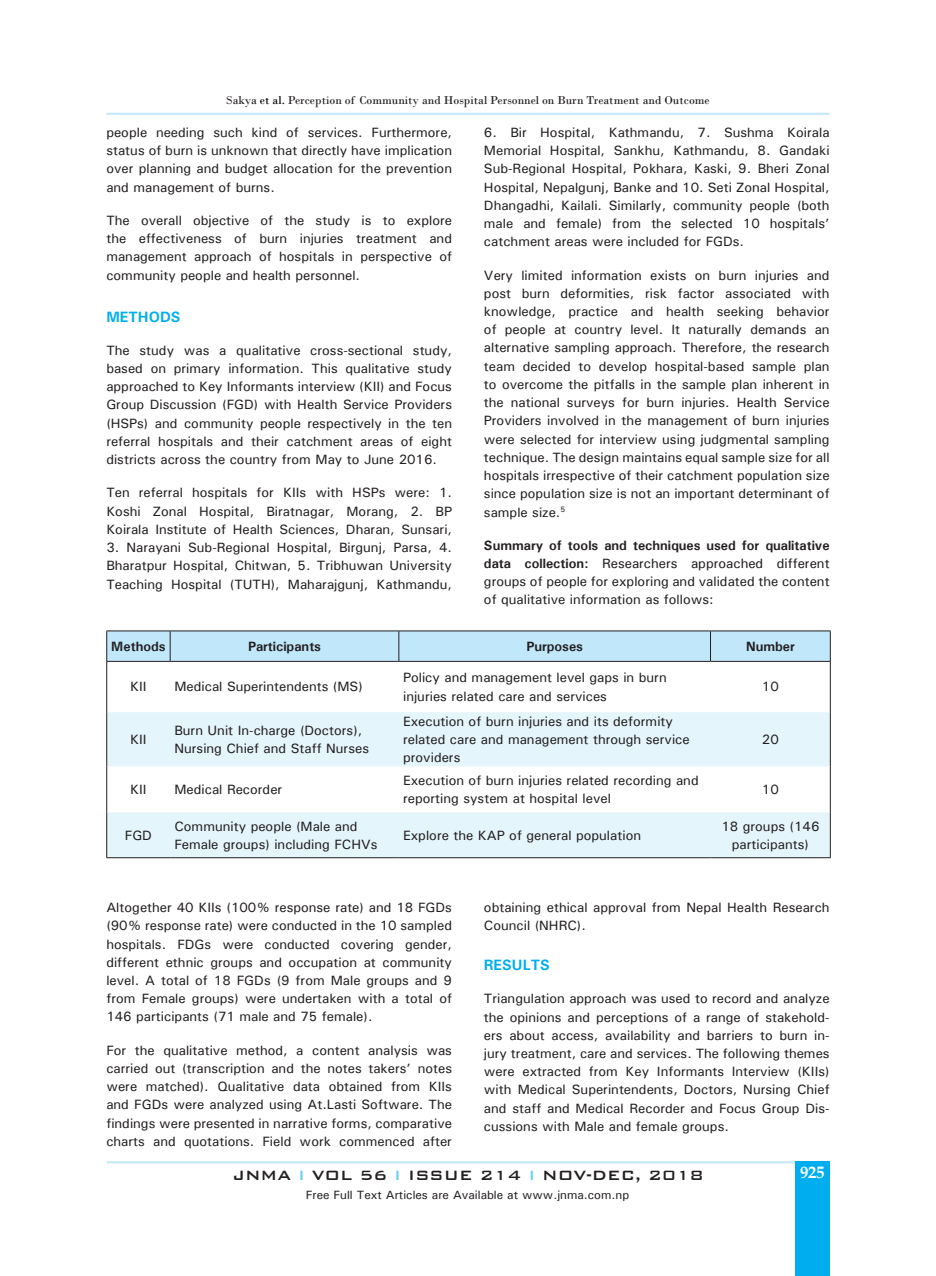
<style>
.page{position:relative;width:936px;height:1276px;background:#fff}
.page>*{position:absolute;margin:0;border:0;box-sizing:border-box;transform-origin:0 0}
.t1{font:500 18px "Bank Gothic BT";color:#231f20}
.t2{font:700 16.5px "Book Antiqua";color:#fff}
.t3{font:700 15px "Univers";color:#00aeef}
.Default{font:500 13.5px/18.1px "Univers";color:#231f20;text-align:justify}
.List_Paragraph{font:500 13.5px/18.1px "Univers";color:#231f20}
.No_Spacing{font:500 13.5px/18.3px "Univers";color:#231f20;text-align:justify}
.List_Paragraph-2{font:700 13.5px "Univers";color:#231f20}
.Introduction{font:12px "Bodoni";color:#231f20}
.t4{font:500 12px "Univers";color:#231f20}
.s1{color:#000}
.s2{font-weight:700}
.s3{color:#6bcff6}
</style>
<div class="page">
<hr style="left:107px;top:1161px;width:723px;height:2px;background:#c6eafa">
<div style="left:795px;top:1161px;width:34px;height:115px;background:#00aeef"></div>
<hr style="left:106px;top:113px;width:723px;height:2px;background:#c6eafa">
<svg style="left:107px;top:631px;width:722px;height:30px;background:#bde4f5"></svg>
<svg style="left:107px;top:712px;width:722px;height:145px;fill:#e5f5fc"></svg>
<hr style="left:106px;top:630px;width:64px;height:1px;background:#231f20">
<hr style="left:106px;top:631px;width:1px;height:30px;background:#231f20">
<hr style="left:170px;top:630px;width:229px;height:1px;background:#231f20">
<hr style="left:170px;top:631px;width:1px;height:30px;background:#231f20">
<hr style="left:399px;top:630px;width:311px;height:1px;background:#231f20">
<hr style="left:398px;top:631px;width:1px;height:30px;background:#231f20">
<hr style="left:710px;top:630px;width:120px;height:1px;background:#231f20">
<hr style="left:710px;top:631px;width:1px;height:30px;background:#231f20">
<hr style="left:829px;top:631px;width:1px;height:30px;background:#231f20">
<hr style="left:106px;top:661px;width:64px;height:1px;background:#231f20">
<hr style="left:106px;top:662px;width:1px;height:50px;background:#231f20">
<hr style="left:170px;top:661px;width:229px;height:1px;background:#231f20">
<hr style="left:399px;top:661px;width:311px;height:1px;background:#231f20">
<hr style="left:710px;top:661px;width:120px;height:1px;background:#231f20">
<hr style="left:829px;top:662px;width:1px;height:50px;background:#231f20">
<hr style="left:106px;top:712px;width:1px;height:54px;background:#231f20">
<hr style="left:829px;top:712px;width:1px;height:54px;background:#231f20">
<hr style="left:106px;top:766px;width:1px;height:46px;background:#231f20">
<hr style="left:829px;top:766px;width:1px;height:46px;background:#231f20">
<hr style="left:106px;top:812px;width:1px;height:45px;background:#231f20">
<hr style="left:829px;top:812px;width:1px;height:45px;background:#231f20">
<hr style="left:106px;top:857px;width:64px;height:1px;background:#231f20">
<hr style="left:170px;top:857px;width:229px;height:1px;background:#231f20">
<hr style="left:399px;top:857px;width:311px;height:1px;background:#231f20">
<hr style="left:710px;top:857px;width:120px;height:1px;background:#231f20">
<p class="Introduction" style="left:226px;top:93px;width:485px">Sakya <span class="s1">et al.</span> Perception of Community and Hospital Personnel on Burn Treatment and Outcome</p>
<p class="Default" style="left:106px;top:123px;width:347px">people needing such kind of services. Furthermore, status of burn is unknown that directly have implication over planning and budget allocation for the prevention and management of burns.</p>
<p class="Default" style="left:106px;top:211px;width:347px">The overall objective of the study is to explore the effectiveness of burn injuries treatment and management approach of hospitals in perspective of community people and health personnel.</p>
<p class="t3" style="left:106px;top:307px;width:76px">METHODS</p>
<p class="Default" style="left:106px;top:341px;width:347px">The study was a qualitative cross-sectional study, based on primary information. This qualitative study approached to Key Informants interview (KII) and Focus Group Discussion (FGD) with Health Service Providers (HSPs) and community people respectively in the ten referral hospitals and their catchment areas of eight districts across the country from May to June 2016.</p>
<p class="Default" style="left:106px;top:483px;width:347px">Ten referral hospitals for KIIs with HSPs were: 1.<br>Koshi Zonal Hospital, Biratnagar, Morang, 2. BP Koirala Institute of Health Sciences, Dharan, Sunsari,</p>
<p class="Default" style="left:106px;top:538px;width:347px">3. Narayani Sub-Regional Hospital, Birgunj, Parsa, 4.<br>Bharatpur Hospital, Chitwan, 5. Tribhuwan University Teaching Hospital (TUTH), Maharajgunj, Kathmandu,</p>
<p class="Default" style="left:484px;top:123px;width:347px">6. Bir Hospital, Kathmandu, 7. Sushma Koirala Memorial Hospital, Sankhu, Kathmandu, 8. Gandaki Sub-Regional Hospital, Pokhara, Kaski, 9. Bheri Zonal Hospital, Nepalgunj, Banke and 10. Seti Zonal Hospital, Dhangadhi, Kailali. Similarly, community people (both male and female) from the selected 10 hospitals’ catchment areas were included for FGDs.</p>
<p class="Default" style="left:484px;top:265px;width:347px">Very limited information exists on burn injuries and post burn deformities, risk factor associated with knowledge, practice and health seeking behavior of people at country level. It naturally demands an alternative sampling approach. Therefore, the research team decided to develop hospital-based sample plan to overcome the pitfalls in the sample plan inherent in the national surveys for burn injuries. Health Service Providers involved in the management of burn injuries were selected for interview using judgmental sampling technique. The design maintains equal sample size for all hospitals irrespective of their catchment population size since population size is not an important determinant of sample size.<sup>5</sup></p>
<p class="Default" style="left:484px;top:535px;width:347px"><span class="s2">Summary of tools and techniques used for qualitative data collection:</span> Researchers approached different groups of people for exploring and validated the content of qualitative information as follows:</p>
<p class="List_Paragraph-2" style="left:111px;top:637px;width:56px">Methods</p>
<p class="List_Paragraph-2" style="left:248px;top:637px;width:74px">Participants</p>
<p class="List_Paragraph-2" style="left:526px;top:637px;width:58px">Purposes</p>
<p class="List_Paragraph-2" style="left:746px;top:637px;width:50px">Number</p>
<p class="List_Paragraph" style="left:130px;top:677px;width:18px">KII</p>
<p class="List_Paragraph" style="left:174px;top:677px;width:190px">Medical Superintendents (MS)</p>
<p class="List_Paragraph" style="left:403px;top:668px;width:265px">Policy and management level gaps in burn injuries related care and services</p>
<p class="List_Paragraph" style="left:761px;top:677px;width:18px">10</p>
<p class="List_Paragraph" style="left:130px;top:730px;width:18px">KII</p>
<p class="List_Paragraph" style="left:174px;top:721px;width:196px">Burn Unit In-charge (Doctors),<br>Nursing Chief and Staff Nurses</p>
<p class="List_Paragraph" style="left:403px;top:711px;width:288px">Execution of burn injuries and its deformity related care and management through service providers</p>
<p class="List_Paragraph" style="left:761px;top:730px;width:18px">20</p>
<p class="List_Paragraph" style="left:130px;top:780px;width:18px">KII</p>
<p class="List_Paragraph" style="left:174px;top:780px;width:109px">Medical Recorder</p>
<p class="List_Paragraph" style="left:403px;top:771px;width:297px">Execution of burn injuries related recording and reporting system at hospital level</p>
<p class="List_Paragraph" style="left:761px;top:780px;width:18px">10</p>
<p class="List_Paragraph" style="left:125px;top:825px;width:29px">FGD</p>
<p class="List_Paragraph" style="left:174px;top:816px;width:204px">Community people (Male and<br>Female groups) including FCHVs</p>
<p class="List_Paragraph" style="left:403px;top:825px;width:239px">Explore the KAP of general population</p>
<p class="List_Paragraph" style="left:721px;top:816px;width:100px;text-align:center">18 groups (146 participants)</p>
<p class="Default" style="left:106px;top:898px;width:347px">Altogether 40 KIIs (100% response rate) and 18 FGDs (90% response rate) were conducted in the 10 sampled hospitals. FDGs were conducted covering gender, different ethnic groups and occupation at community level. A total of 18 FGDs (9 from Male groups and 9 from Female groups) were undertaken with a total of 146 participants (71 male and 75 female).</p>
<p class="No_Spacing" style="left:106px;top:1040px;width:347px">For the qualitative method, a content analysis was carried out (transcription and the notes takers’ notes were matched). Qualitative data obtained from KIIs and FGDs were analyzed using At.Lasti Software. The findings were presented in narrative forms, comparative charts and quotations. Field work commenced after</p>
<p class="No_Spacing" style="left:484px;top:898px;width:347px">obtaining ethical approval from Nepal Health Research<br>Council (NHRC).</p>
<p class="t3" style="left:484px;top:955px;width:67px">RESULTS</p>
<p class="Default" style="left:484px;top:989px;width:347px">Triangulation approach was used to record and analyze the opinions and perceptions of a range of stakehold&shy;ers about access, availability and barriers to burn in&shy;jury treatment, care and services. The following themes were extracted from Key Informants Interview (KIIs) with Medical Superintendents, Doctors, Nursing Chief and staff and Medical Recorder and Focus Group Dis&shy;cussions with Male and female groups.</p>
<h1 class="t1" style="left:233px;top:1165px;width:472px">JNMA <span class="s3">I</span> VOL 56 <span class="s3">I</span> ISSUE 214 <span class="s3">I</span> NOV-DEC, 2018</h1>
<p class="t2" style="left:800px;top:1161px;width:26px">925</p>
<p class="t4" style="left:306px;top:1187px;width:325px">Free Full Text Articles are Available at www.jnma.com.np</p>
</div>
